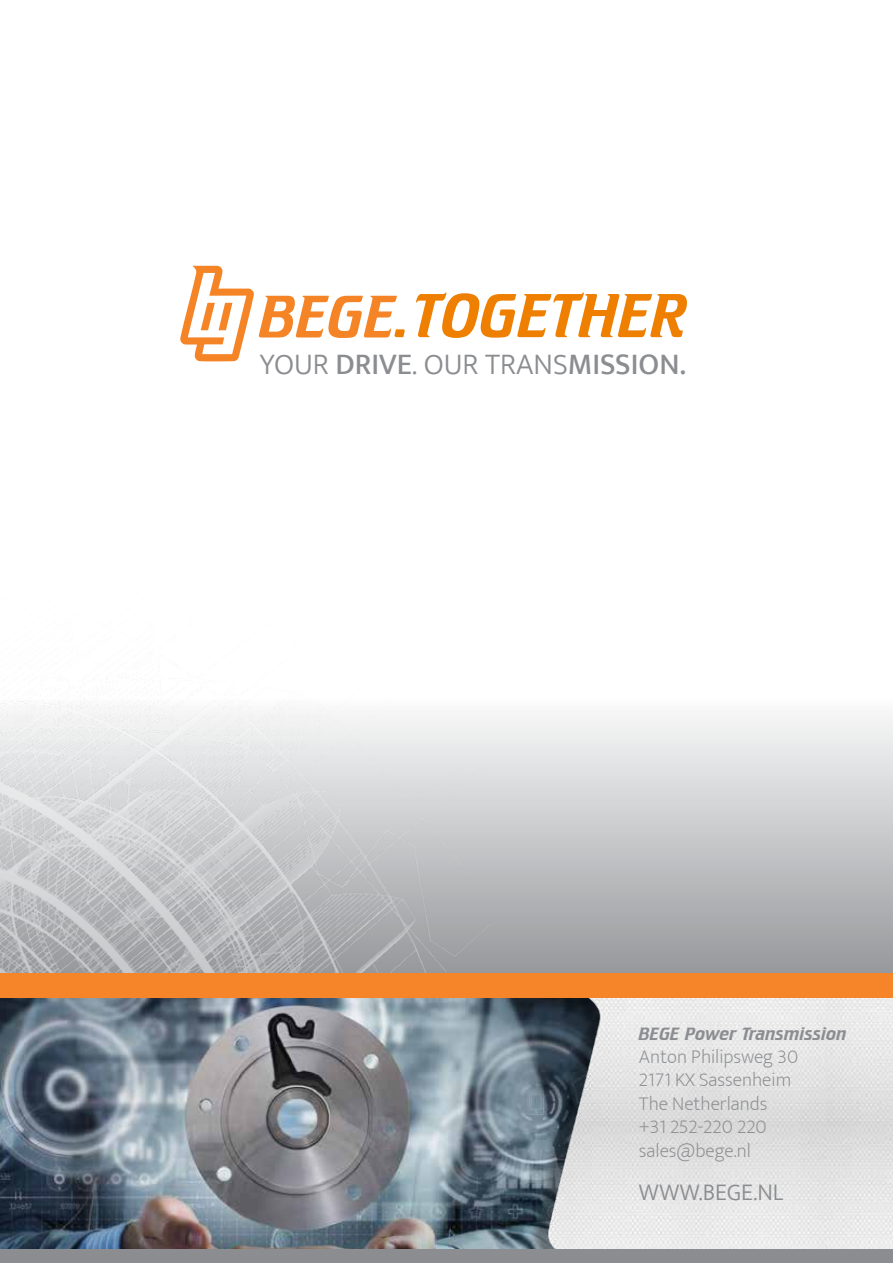
<style>
.page{position:relative;width:893px;height:1263px;background:#fff}
.page>*{position:absolute;margin:0;border:0;box-sizing:border-box;transform-origin:0 0}
.t1{font:italic 62.25px "Crillee BT";color:#ee7f00}
.t2{font:300 30px "Ek Mukta";color:#8b8d90}
.t3{font:300 24px "Ek Mukta";color:#8b8d90}
.t4{font:200 19.5px/23.4px "Ek Mukta";color:#8b8d90}
.t5{font:italic 18px "Crillee BT";color:#8b8d90}
.s1{font-weight:500}
</style>
<div class="page">
<svg style="left:493px;top:716px;width:400px;height:257px;background:#c4c6c8"></svg>
<img style="left:0;top:681px;width:493px;height:292px">
<img style="left:0;top:998px;width:526px;height:251px">
<svg style="left:180px;top:266px;width:217px;height:95px"></svg>
<div style="left:526px;top:992px;width:367px;height:271px;background:#000;opacity:.4"></div>
<img style="left:541px;top:998px;width:352px;height:251px">
<div style="left:0;top:973px;width:893px;height:25px;background:#f68428"></div>
<div style="left:0;top:1249px;width:893px;height:14px;background:#8b8d90"></div>
<h1 class="t1" style="left:396px;top:276px;width:293px">.TOGETHER</h1>
<h2 class="t2" style="left:259px;top:346px;width:428px">YOUR <span class="s1">DRIVE</span>. OUR TRANS<span class="s1">MISSION.</span></h2>
<p class="t5" style="left:639px;top:1022px;width:209px">BEGE Power Transmission</p>
<p class="t4" style="left:639px;top:1045px;width:161px">Anton Philipsweg 30<br>2171 KX Sassenheim<br>The Netherlands +31 252-220 220 sales@bege.nl</p>
<p class="t3" style="left:639px;top:1178px;width:146px">WWW.BEGE.NL</p>
</div>
